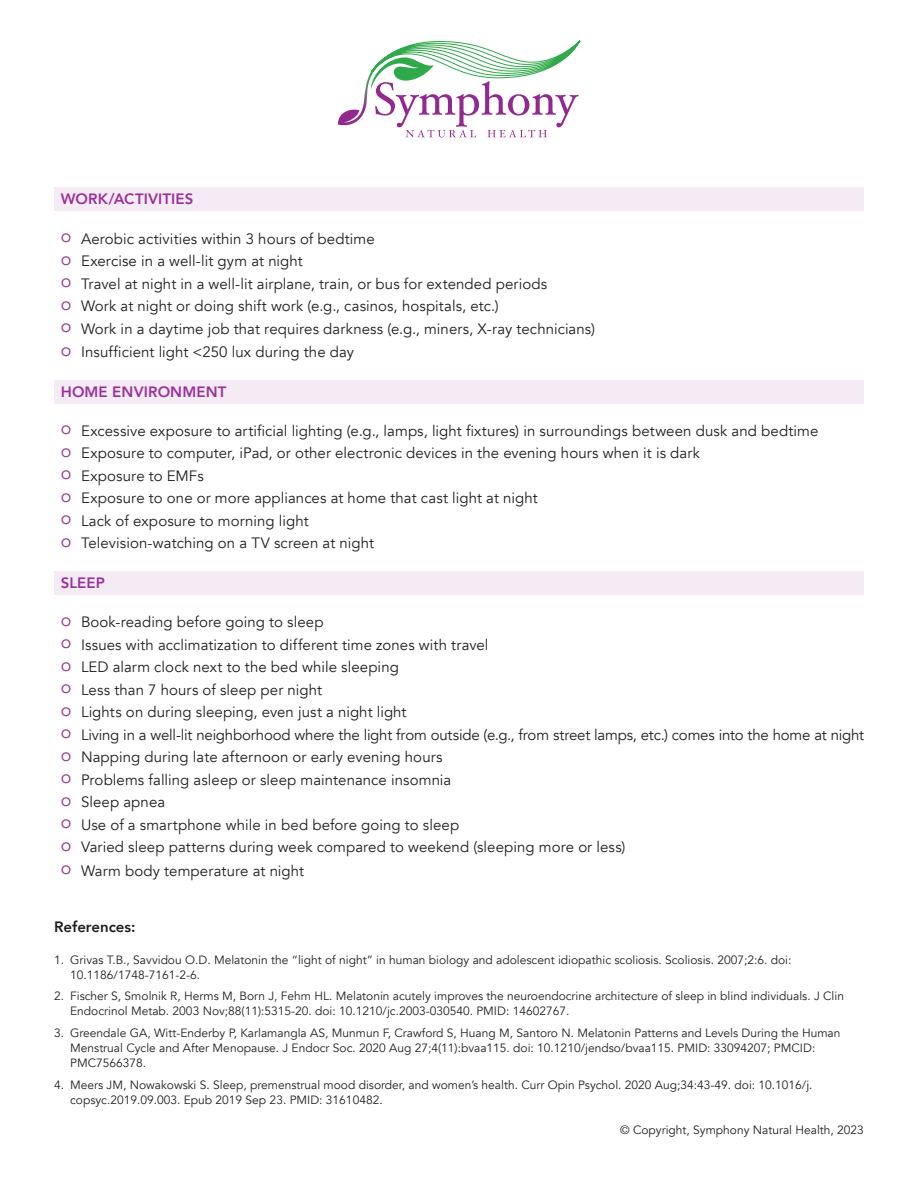
<style>
.page{position:relative;width:918px;height:1188px;background:#fff}
.page>*{position:absolute;margin:0;border:0;box-sizing:border-box;transform-origin:0 0}
.t1{font:15px "Avenir";letter-spacing:.005em;color:#231f20}
.t2{font:15px "Avenir";letter-spacing:-.015em;color:#231f20}
.t3{font:800 15px "Avenir";letter-spacing:.01em;color:#939}
.t4{font:800 15px "Avenir";color:#231f20}
.t5{font:12px/15px "Avenir";color:#231f20}
.s1{font-size:18px;color:#939}
</style>
<div class="page">
<div style="left:54px;top:380px;width:810px;height:24px;background:#f5ebf5"></div>
<div style="left:54px;top:571px;width:810px;height:24px;background:#f5ebf5"></div>
<div style="left:54px;top:187px;width:810px;height:24px;background:#f5ebf5"></div>
<svg style="left:338px;top:40px;width:242px;height:97px"></svg>
<p class="t3" style="left:61px;top:187px;width:134px">WORK/ACTIVITIES</p>
<p class="t1" style="left:61px;top:230px;width:316px"><span class="s1">o</span> Aerobic activities within 3 hours of bedtime</p>
<p class="t1" style="left:61px;top:252px;width:244px"><span class="s1">o</span> Exercise in a well-lit gym at night</p>
<p class="t1" style="left:61px;top:275px;width:488px"><span class="s1">o</span> Travel at night in a well-lit airplane, train, or bus for extended periods</p>
<p class="t1" style="left:61px;top:297px;width:440px"><span class="s1">o</span> Work at night or doing shift work (e.g., casinos, hospitals, etc.)</p>
<p class="t1" style="left:61px;top:320px;width:536px"><span class="s1">o</span> Work in a daytime job that requires darkness (e.g., miners, X-ray technicians)</p>
<p class="t1" style="left:61px;top:343px;width:295px"><span class="s1">o</span> Insufficient light &lt;250 lux during the day</p>
<p class="t3" style="left:61px;top:380px;width:167px">HOME ENVIRONMENT</p>
<p class="t1" style="left:61px;top:422px;width:759px"><span class="s1">o</span> Excessive exposure to artificial lighting (e.g., lamps, light fixtures) in surroundings between dusk and bedtime</p>
<p class="t1" style="left:61px;top:444px;width:641px"><span class="s1">o</span> Exposure to computer, iPad, or other electronic devices in the evening hours when it is dark</p>
<p class="t1" style="left:61px;top:467px;width:145px"><span class="s1">o</span> Exposure to EMFs</p>
<p class="t1" style="left:61px;top:489px;width:479px"><span class="s1">o</span> Exposure to one or more appliances at home that cast light at night</p>
<p class="t1" style="left:61px;top:512px;width:249px"><span class="s1">o</span> Lack of exposure to morning light</p>
<p class="t1" style="left:61px;top:534px;width:315px"><span class="s1">o</span> Television-watching on a TV screen at night</p>
<p class="t3" style="left:61px;top:571px;width:46px">SLEEP</p>
<p class="t1" style="left:61px;top:613px;width:264px"><span class="s1">o</span> Book-reading before going to sleep</p>
<p class="t1" style="left:61px;top:635px;width:429px"><span class="s1">o</span> Issues with acclimatization to different time zones with travel</p>
<p class="t1" style="left:61px;top:658px;width:340px"><span class="s1">o</span> LED alarm clock next to the bed while sleeping</p>
<p class="t1" style="left:61px;top:680px;width:263px"><span class="s1">o</span> Less than 7 hours of sleep per night</p>
<p class="t1" style="left:61px;top:703px;width:347px"><span class="s1">o</span> Lights on during sleeping, even just a night light</p>
<p class="t2" style="left:61px;top:725px;width:805px"><span class="s1">o</span> Living in a well-lit neighborhood where the light from outside (e.g., from street lamps, etc.) comes into the home at night</p>
<p class="t1" style="left:61px;top:748px;width:383px"><span class="s1">o</span> Napping during late afternoon or early evening hours</p>
<p class="t1" style="left:61px;top:770px;width:392px"><span class="s1">o</span> Problems falling asleep or sleep maintenance insomnia</p>
<p class="t1" style="left:61px;top:793px;width:106px"><span class="s1">o</span> Sleep apnea</p>
<p class="t1" style="left:61px;top:815px;width:400px"><span class="s1">o</span> Use of a smartphone while in bed before going to sleep</p>
<p class="t1" style="left:61px;top:838px;width:566px"><span class="s1">o</span> Varied sleep patterns during week compared to weekend (sleeping more or less)</p>
<p class="t1" style="left:61px;top:862px;width:245px"><span class="s1">o</span> Warm body temperature at night</p>
<p class="t4" style="left:54px;top:915px;width:83px">References:</p>
<p class="t5" style="left:70px;top:952px;width:723px;text-indent:-16px">1. Grivas T.B., Savvidou O.D. Melatonin the “light of night” in human biology and adolescent idiopathic scoliosis. Scoliosis. 2007;2:6. doi:<br>10.1186/1748-7161-2-6.</p>
<p class="t5" style="left:70px;top:989px;width:775px;text-indent:-16px">2. Fischer S, Smolnik R, Herms M, Born J, Fehm HL. Melatonin acutely improves the neuroendocrine architecture of sleep in blind individuals. J Clin<br>Endocrinol Metab. 2003 Nov;88(11):5315-20. doi: 10.1210/jc.2003-030540. PMID: 14602767.</p>
<p class="t5" style="left:70px;top:1026px;width:772px;text-indent:-16px">3. Greendale GA, Witt-Enderby P, Karlamangla AS, Munmun F, Crawford S, Huang M, Santoro N. Melatonin Patterns and Levels During the Human<br>Menstrual Cycle and After Menopause. J Endocr Soc. 2020 Aug 27;4(11):bvaa115. doi: 10.1210/jendso/bvaa115. PMID: 33094207; PMCID:<br>PMC7566378.</p>
<p class="t5" style="left:70px;top:1077px;width:744px;text-indent:-16px">4. Meers JM, Nowakowski S. Sleep, premenstrual mood disorder, and women’s health. Curr Opin Psychol. 2020 Aug;34:43-49. doi: 10.1016/j. copsyc.2019.09.003. Epub 2019 Sep 23. PMID: 31610482.</p>
<p class="t5" style="left:620px;top:1123px;width:245px">© Copyright, Symphony Natural Health, 2023</p>
</div>
